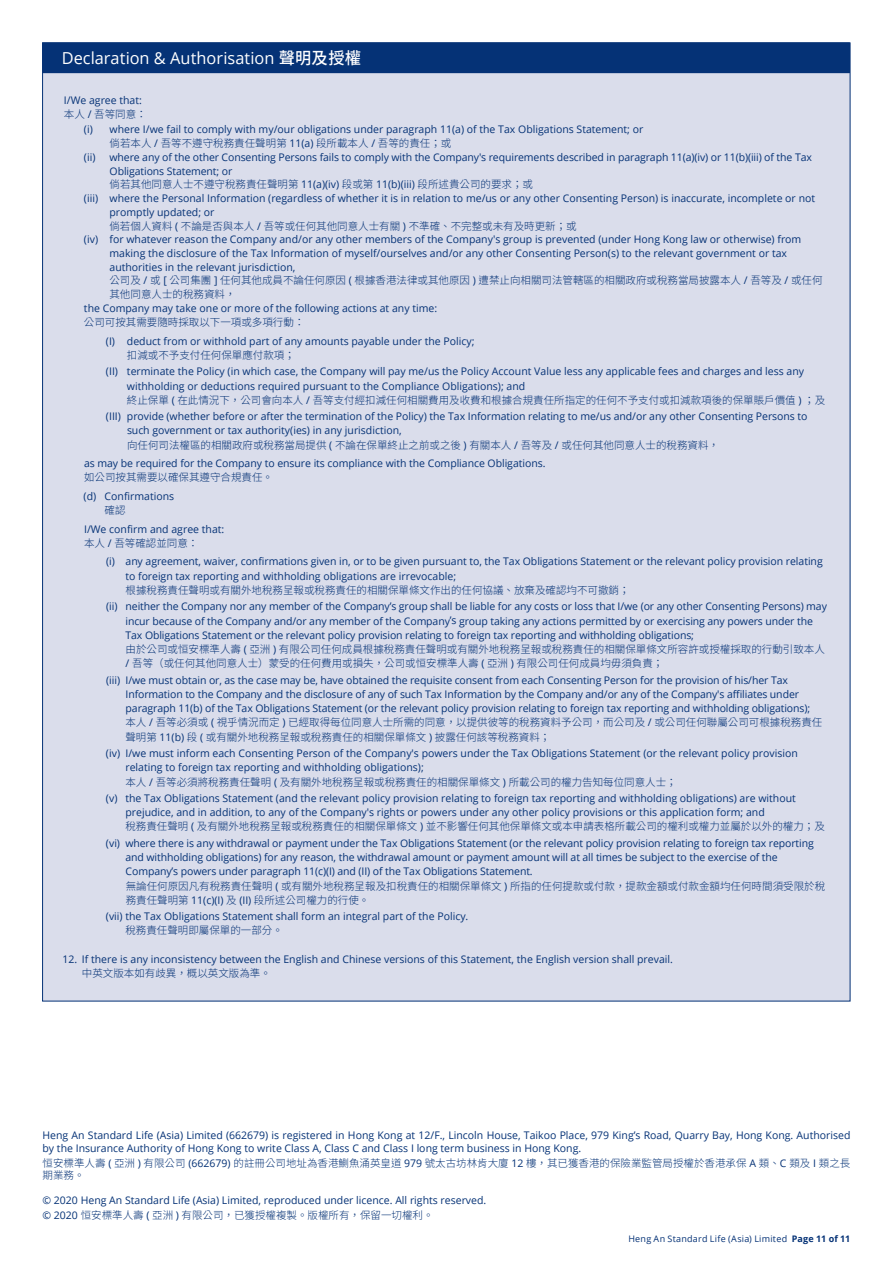
<style>
.page{position:relative;width:893px;height:1263px;background:#fff}
.page>*{position:absolute;margin:0;border:0;box-sizing:border-box;transform-origin:0 0}
.t1{font:16.5px "Open Sans";color:#fff}
.t2{font:10.5px/14.2px "Open Sans";color:#053276}
.t3{font:300 10.5px/14.2px "Noto Sans CJ Ktc";color:#053276}
.t4{font:9px "Open Sans";letter-spacing:.025em;color:#053276}
.s1{font-family:"Noto Sans CJ Ktc";font-weight:500}
.s2{font-family:"Open Sans";font-weight:400}
.s3{font-weight:700}
</style>
<div class="page">
<div style="left:42px;top:43px;width:808px;height:958px;background:#daddeb;border:1px solid #053276"></div>
<div style="left:43px;top:43px;width:806px;height:30px;background:#053276"></div>
<svg style="left:42px;top:43px;width:1px;height:29px"></svg>
<svg style="left:849px;top:43px;width:1px;height:29px"></svg>
<hr style="left:42px;top:72px;width:808px;height:1px;background:#053276">
<h1 class="t1" style="left:62px;top:47px;width:301px">Declaration &amp; Authorisation <span class="s1">聲明及授權</span></h1>
<p class="t2" style="left:64px;top:93px;width:80px">I/we agree that:</p>
<p class="t3" style="left:64px;top:107px;width:84px">本人 <span class="s2">/</span> 吾等同意：</p>
<p class="t2" style="left:84px;top:122px;width:561px">(i) where I/we fail to comply with my/our obligations under paragraph 11(a) of the Tax Obligations Statement; or</p>
<p class="t3" style="left:109px;top:136px;width:343px">倘若本人 <span class="s2">/</span> 吾等不遵守稅務責任聲明第 <span class="s2">11(a)</span> 段所載本人 <span class="s2">/</span> 吾等的責任；或</p>
<p class="t2" style="left:110px;top:150px;width:704px;line-height:13.6px;text-indent:-26px">(ii) where any of the other Consenting Persons fails to comply with the Company's requirements described in paragraph 11(a)(iv) or 11(b)(iii) of the Tax<br>Obligations Statement; or</p>
<p class="t3" style="left:110px;top:178px;width:425px">倘若其他同意人士不遵守稅務責任聲明第 <span class="s2">11(a)(iv)</span> 段或第 <span class="s2">11(b)(iii)</span> 段所述貴公司的要求；或</p>
<p class="t2" style="left:109px;top:191px;width:707px;line-height:13.6px;text-indent:-26px">(iii) where the Personal Information (regardless of whether it is in relation to me/us or any other Consenting Person) is inaccurate, incomplete or not promptly updated; or</p>
<p class="t3" style="left:109px;top:219px;width:469px">倘若個人資料 <span class="s2">(</span> 不論是否與本人 <span class="s2">/</span> 吾等或任何其他同意人士有關 <span class="s2">)</span> 不準確、不完整或未有及時更新；或</p>
<p class="t2" style="left:109px;top:232px;width:693px;line-height:13.8px;text-indent:-26px">(iv) for whatever reason the Company and/or any other members of the Company's group is prevented (under Hong Kong law or otherwise) from making the disclosure of the Tax Information of myself/ourselves and/or any other Consenting Person(s) to the relevant government or tax authorities in the relevant jurisdiction,</p>
<p class="t3" style="left:109px;top:274px;width:715px;line-height:13.6px">公司及 <span class="s2">/</span> 或 <span class="s2">[</span> 公司集團 <span class="s2">]</span> 任何其他成員不論任何原因 <span class="s2">(</span> 根據香港法律或其他原因 <span class="s2">)</span> 遭禁止向相關司法管轄區的相關政府或稅務當局披露本人 <span class="s2">/</span> 吾等及 <span class="s2">/</span> 或任何其他同意人士的稅務資料，</p>
<p class="t2" style="left:84px;top:301px;width:355px">the Company may take one or more of the following actions at any time:</p>
<p class="t3" style="left:84px;top:315px;width:222px">公司可按其需要隨時採取以下一項或多項行動：</p>
<p class="t2" style="left:106px;top:333px;width:370px">(I) deduct from or withhold part of any amounts payable under the Policy;</p>
<p class="t3" style="left:127px;top:348px;width:169px">扣減或不予支付任何保單應付款項；</p>
<p class="t2" style="left:127px;top:364px;width:679px;text-indent:-21px">(II) terminate the Policy (in which case, the Company will pay me/us the Policy Account Value less any applicable fees and charges and less any withholding or deductions required pursuant to the Compliance Obligations); and</p>
<p class="t3" style="left:127px;top:393px;width:700px">終止保單 <span class="s2">(</span> 在此情況下，公司會向本人 <span class="s2">/</span> 吾等支付經扣減任何相關費用及收費和根據合規責任所指定的任何不予支付或扣減款項後的保單賬戶價值 <span class="s2">)</span> ；及</p>
<p class="t2" style="left:127px;top:409px;width:682px;text-indent:-21px">(III) provide (whether before or after the termination of the Policy) the Tax Information relating to me/us and/or any other Consenting Persons to such government or tax authority(ies) in any jurisdiction,</p>
<p class="t3" style="left:127px;top:438px;width:593px">向任何司法權區的相關政府或稅務當局提供 <span class="s2">(</span> 不論在保單終止之前或之後 <span class="s2">)</span> 有關本人 <span class="s2">/</span> 吾等及 <span class="s2">/</span> 或任何其他同意人士的稅務資料，</p>
<p class="t2" style="left:84px;top:456px;width:463px">as may be required for the Company to ensure its compliance with the Compliance Obligations.</p>
<p class="t3" style="left:84px;top:471px;width:190px">如公司按其需要以確保其遵守合規責任。</p>
<p class="t2" style="left:84px;top:489px;width:92px">(d) Confirmations</p>
<p class="t3" style="left:105px;top:503px;width:22px">確認</p>
<p class="t2" style="left:84px;top:521px;width:142px">I/we confirm and agree that:</p>
<p class="t3" style="left:84px;top:536px;width:116px">本人 <span class="s2">/</span> 吾等確認並同意：</p>
<p class="t2" style="left:126px;top:554px;width:699px;text-indent:-19px">(i) any agreement, waiver, confirmations given in, or to be given pursuant to, the Tax Obligations Statement or the relevant policy provision relating to foreign tax reporting and withholding obligations are irrevocable;</p>
<p class="t3" style="left:126px;top:583px;width:505px">根據稅務責任聲明或有關外地稅務呈報或稅務責任的相關保單條文作出的任何協議、放棄及確認均不可撤銷；</p>
<p class="t2" style="left:125px;top:599px;width:703px;text-indent:-19px">(ii) neither the Company nor any member of the Company’s group shall be liable for any costs or loss that I/we (or any other Consenting Persons) may incur because of the Company and/or any member of the Company’s group taking any actions permitted by or exercising any powers under the<br>Tax Obligations Statement or the relevant policy provision relating to foreign tax reporting and withholding obligations;</p>
<p class="t3" style="left:126px;top:642px;width:701px">由於公司或恒安標準人壽 <span class="s2">(</span> 亞洲 <span class="s2">)</span> 有限公司任何成員根據稅務責任聲明或有關外地稅務呈報或稅務責任的相關保單條文所容許或授權採取的行動引致本人<span class="s2">/</span> 吾等（或任何其他同意人士）蒙受的任何費用或損失，公司或恒安標準人壽 <span class="s2">(</span> 亞洲 <span class="s2">)</span> 有限公司任何成員均毋須負責；</p>
<p class="t2" style="left:126px;top:672px;width:686px;text-indent:-19px">(iii) I/we must obtain or, as the case may be, have obtained the requisite consent from each Consenting Person for the provision of his/her Tax<br>Information to the Company and the disclosure of any of such Tax Information by the Company and/or any of the Company's affiliates under paragraph 11(b) of the Tax Obligations Statement (or the relevant policy provision relating to foreign tax reporting and withholding obligations);</p>
<p class="t3" style="left:125px;top:716px;width:698px">本人 <span class="s2">/</span> 吾等必須或 <span class="s2">(</span> 視乎情況而定 <span class="s2">)</span> 已經取得每位同意人士所需的同意，以提供彼等的稅務資料予公司，而公司及 <span class="s2">/</span> 或公司任何聯屬公司可根據稅務責任聲明第 <span class="s2">11(b)</span> 段 <span class="s2">(</span> 或有關外地稅務呈報或稅務責任的相關保單條文 <span class="s2">)</span> 披露任何該等稅務資料；</p>
<p class="t2" style="left:125px;top:746px;width:674px;text-indent:-19px">(iv) I/we must inform each Consenting Person of the Company's powers under the Tax Obligations Statement (or the relevant policy provision relating to foreign tax reporting and withholding obligations);</p>
<p class="t3" style="left:125px;top:775px;width:553px">本人 <span class="s2">/</span> 吾等必須將稅務責任聲明 <span class="s2">(</span> 及有關外地稅務呈報或稅務責任的相關保單條文 <span class="s2">)</span> 所載公司的權力告知每位同意人士；</p>
<p class="t2" style="left:125px;top:791px;width:672px;text-indent:-19px">(v) the Tax Obligations Statement (and the relevant policy provision relating to foreign tax reporting and withholding obligations) are without prejudice, and in addition, to any of the Company's rights or powers under any other policy provisions or this application form; and</p>
<p class="t3" style="left:125px;top:820px;width:701px">稅務責任聲明 <span class="s2">(</span> 及有關外地稅務呈報或稅務責任的相關保單條文 <span class="s2">)</span> 並不影響任何其他保單條文或本申請表格所載公司的權利或權力並屬於以外的權力；及</p>
<p class="t2" style="left:126px;top:836px;width:690px;text-indent:-20px">(vi) where there is any withdrawal or payment under the Tax Obligations Statement (or the relevant policy provision relating to foreign tax reporting and withholding obligations) for any reason, the withdrawal amount or payment amount will at all times be subject to the exercise of the<br>Company’s powers under paragraph 11(c)(I) and (II) of the Tax Obligations Statement.</p>
<p class="t3" style="left:126px;top:879px;width:701px">無論任何原因凡有稅務責任聲明 <span class="s2">(</span> 或有關外地稅務呈報及扣稅責任的相關保單條文 <span class="s2">)</span> 所指的任何提款或付款，提款金額或付款金額均任何時間須受限於稅務責任聲明第 <span class="s2">11(c)(I)</span> 及 <span class="s2">(II)</span> 段所述公司權力的行使。</p>
<p class="t2" style="left:106px;top:909px;width:364px">(vii) the Tax Obligations Statement shall form an integral part of the Policy.</p>
<p class="t3" style="left:125px;top:924px;width:159px">稅務責任聲明即屬保單的一部分。</p>
<p class="t2" style="left:62px;top:951px;width:612px">12. If there is any inconsistency between the English and Chinese versions of this Statement, the English version shall prevail.</p>
<p class="t3" style="left:82px;top:966px;width:190px">中英文版本如有歧異，概以英文版為準。</p>
<p class="t2" style="left:43px;top:1129px;width:809px;line-height:12.6px">Heng An Standard Life (Asia) Limited (662679) is registered in Hong Kong at 12/F., Lincoln House, Taikoo Place, 979 King’s Road, Quarry Bay, Hong Kong. Authorised by the Insurance Authority of Hong Kong to write Class A, Class C and Class I long term business in Hong Kong.</p>
<p class="t3" style="left:42px;top:1157px;width:809px;line-height:12.6px">恒安標準人壽 <span class="s2">(</span> 亞洲 <span class="s2">)</span> 有限公司 <span class="s2">(662679)</span> 的註冊公司地址為香港鰂魚涌英皇道 <span class="s2">979</span> 號太古坊林肯大廈 <span class="s2">12</span> 樓，其已獲香港的保險業監管局授權於香港承保 <span class="s2">A</span> 類、<span class="s2">C</span> 類及 <span class="s2">I</span> 類之長期業務。</p>
<p class="t2" style="left:42px;top:1193px;width:445px">© 2020 Heng An Standard Life (Asia) Limited, reproduced under licence. All rights reserved.</p>
<p class="t3" style="left:42px;top:1209px;width:393px"><span class="s2">© 2020</span> 恒安標準人壽 <span class="s2">(</span> 亞洲 <span class="s2">)</span> 有限公司，已獲授權複製。版權所有，保留一切權利。</p>
<p class="t4" style="left:628px;top:1232px;width:224px">Heng An Standard Life (Asia) Limited <span class="s3">Page 11 of 11</span></p>
</div>
